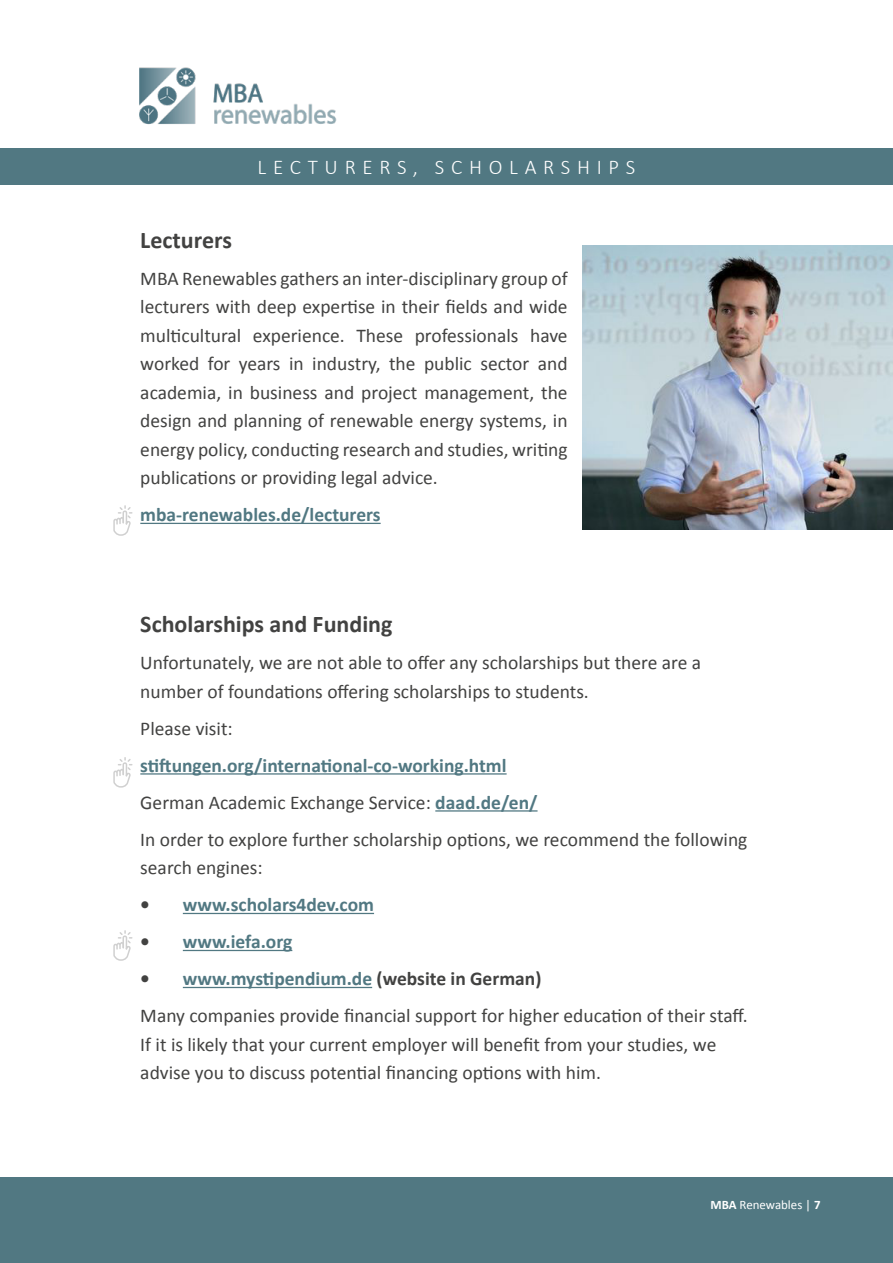
<style>
.page{position:relative;width:893px;height:1263px;background:#fff}
.page>*{position:absolute;margin:0;border:0;box-sizing:border-box;transform-origin:0 0}
.t1{font:700 24px "Calibri";color:#424241}
.t2{font:300 21px "Calibri";letter-spacing:.32em;color:#fff}
.t3{font:19.5px/28.5px "Calibri";color:#424241}
.t4{font:700 19.5px "Calibri";color:#517882}
.t5{font:12.9px "Calibri";color:#fff}
.s1{font-weight:700;color:#517882}
.s2{color:#424241}
.s3{font-weight:700}
</style>
<div class="page">
<img style="left:139px;top:67px;width:198px;height:58px">
<div style="left:0;top:149px;width:893px;height:36px;background:#517882"></div>
<div style="left:0;top:1178px;width:893px;height:85px;background:#517882"></div>
<hr style="left:140px;top:523px;width:241px;height:1px;background:#517882">
<hr style="left:140px;top:773px;width:367px;height:1px;background:#517882">
<hr style="left:435px;top:810px;width:103px;height:1px;background:#517882">
<hr style="left:183px;top:913px;width:191px;height:1px;background:#517882">
<hr style="left:183px;top:950px;width:109px;height:1px;background:#517882">
<hr style="left:183px;top:987px;width:189px;height:1px;background:#517882">
<img style="left:583px;top:245px;width:310px;height:284px">
<svg style="left:113px;top:148px;width:19px;height:813px"></svg>
<p class="t2" style="left:257px;top:154px;width:379px">LECTURERS, SCHOLARSHIPS</p>
<p class="t1" style="left:140px;top:223px;width:93px">Lecturers</p>
<p class="t3" style="left:140px;top:263px;width:429px;text-align:justify">MBA Renewables gathers an inter-disciplinary group of lecturers with deep expertise in their fields and wide multicultural experience. These professionals have worked for years in industry, the public sector and academia, in business and project management, the design and planning of renewable energy systems, in energy policy, conducting research and studies, writing publications or providing legal advice.</p>
<p class="t4" style="left:140px;top:501px;width:242px">mba-renewables.de/lecturers</p>
<p class="t1" style="left:140px;top:607px;width:254px">Scholarships and Funding</p>
<p class="t3" style="left:140px;top:647px;width:562px">Unfortunately, we are not able to offer any scholarships but there are a number of foundations offering scholarships to students.</p>
<p class="t3" style="left:140px;top:713px;width:94px">Please visit:</p>
<p class="t3" style="left:140px;top:746px;width:609px;line-height:37px"><span class="s1">stiftungen.org/international-co-working.html<br></span>German Academic Exchange Service: <span class="s1">daad.de/en/<br></span>In order to explore further scholarship options, we recommend the following</p>
<p class="t3" style="left:140px;top:853px;width:124px">search engines:</p>
<p class="t4" style="left:140px;top:891px;width:235px"><span class="s2">•</span> www.scholars4dev.com</p>
<p class="t4" style="left:140px;top:928px;width:154px"><span class="s2">•</span> www.iefa.org</p>
<p class="t3" style="left:140px;top:959px;width:609px;line-height:37px"><span class="s3">•</span> <span class="s1">www.mystipendium.de</span> <span class="s3">(website in German)<br></span>Many companies provide financial support for higher education of their staff.</p>
<p class="t3" style="left:140px;top:1029px;width:578px">If it is likely that your current employer will benefit from your studies, we advise you to discuss potential financing options with him.</p>
<p class="t5" style="left:710px;top:1196px;width:112px"><span class="s3">MBA</span> Renewables | <span class="s3">7</span></p>
</div>
